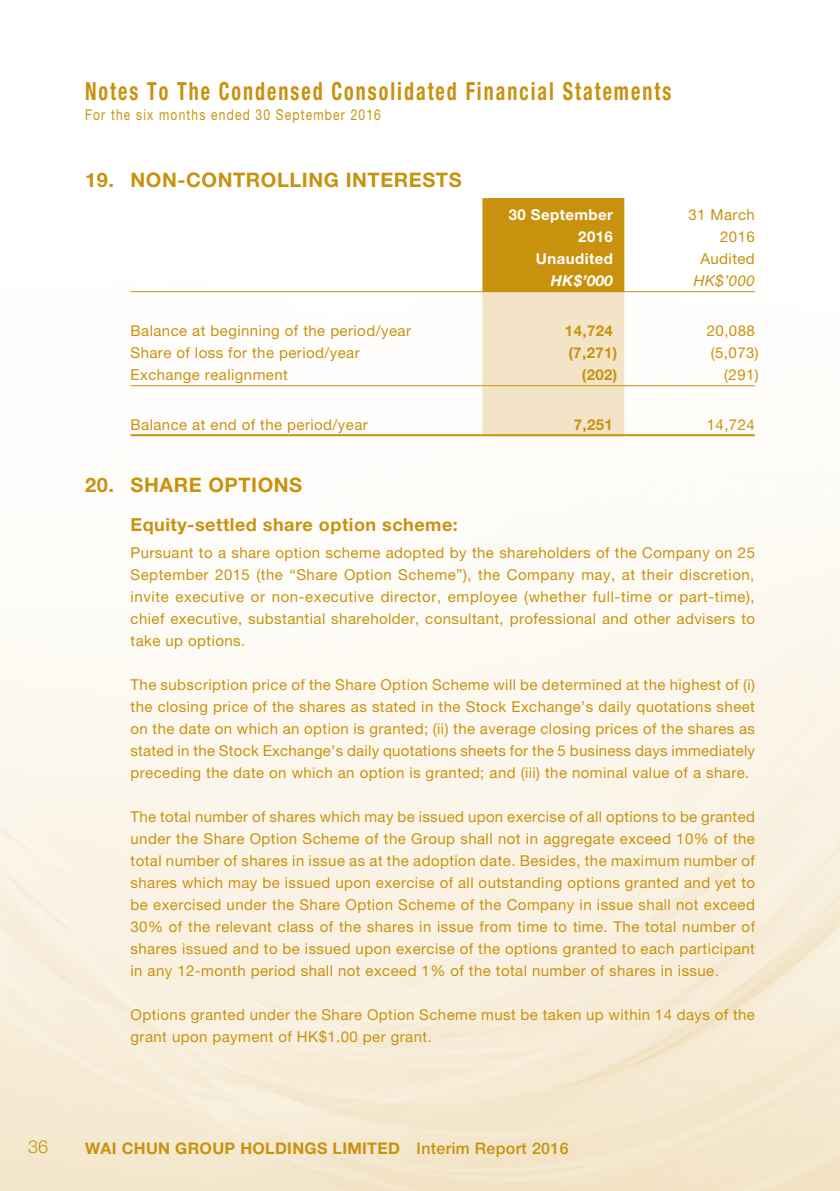
<style>
.page{position:relative;width:840px;height:1191px;background:#fff}
.page>*{position:absolute;margin:0;border:0;box-sizing:border-box;transform-origin:0 0}
.t1{font:700 condensed 25px "Helvetica Neue LT Std";letter-spacing:.1em;color:#c9920e;scale:.8 1}
._01_Heading_1{font:700 20px "Helvetica Neue LT Std";letter-spacing:.03em;color:#c9920e}
._02_Heading_2{font:700 18px "Helvetica Neue LT Std";letter-spacing:.03em;color:#c9920e}
.t2{font:300 18px "Helvetica Neue LT Std";color:#c9920e}
.t3{font:700 16px "Helvetica Neue LT Std";letter-spacing:.02em;color:#c9920e}
._00_Body_text{font:15px/22px "Helvetica Neue LT Std";letter-spacing:.03em;color:#c9920e;text-align:justify}
._50_Table_Body{font:15px "Helvetica Neue LT Std";letter-spacing:.03em;color:#c9920e}
._00_Body_text-2{font:15px "Helvetica Neue LT Std";letter-spacing:.1em;color:#c9920e;scale:.8 1}
._50_Table_Body-2{font:700 15px "Helvetica Neue LT Std";letter-spacing:.03em;color:#fff}
._50_Table_Body-3{font:700 15px "Helvetica Neue LT Std";letter-spacing:.03em;color:#c9920e}
._50_Table_Body-4{font:italic 700 15px "Helvetica Neue LT Std";color:#fff}
._50_Table_Body-5{font:italic 15px "Helvetica Neue LT Std";color:#c9920e}
.s1{font-weight:500}
</style>
<div class="page">
<img style="left:0;top:198px;width:840px;height:993px">
<svg style="left:482px;top:198px;width:142px;height:236px;background:#e2c37e"></svg>
<hr style="left:130px;top:291px;width:352px;height:1px;background:#c9920e">
<hr style="left:482px;top:291px;width:142px;height:1px;background:#c9920e">
<hr style="left:624px;top:291px;width:130px;height:1px;background:#c9920e">
<hr style="left:130px;top:385px;width:352px;height:1px;background:#c9920e">
<hr style="left:482px;top:385px;width:142px;height:1px;background:#c9920e">
<hr style="left:624px;top:385px;width:130px;height:1px;background:#c9920e">
<hr style="left:130px;top:434px;width:352px;height:2px;background:#c9920e">
<hr style="left:482px;top:434px;width:142px;height:2px;background:#c9920e">
<hr style="left:624px;top:434px;width:130px;height:2px;background:#c9920e">
<h1 class="t1" style="left:85px;top:76px;width:733px">Notes To The Condensed Consolidated Financial Statements</h1>
<p class="_00_Body_text-2" style="left:85px;top:106px;width:371px">For the six months ended 30 September 2016</p>
<p class="_01_Heading_1" style="left:85px;top:167px;width:378px">19. NON-CONTROLLING INTERESTS</p>
<p class="_50_Table_Body-2" style="left:508px;top:205px;width:106px">30 September</p>
<p class="_50_Table_Body-2" style="left:578px;top:227px;width:36px">2016</p>
<p class="_50_Table_Body" style="left:688px;top:206px;width:68px">31 March</p>
<p class="_50_Table_Body" style="left:719px;top:228px;width:36px">2016</p>
<p class="_50_Table_Body-2" style="left:535px;top:249px;width:78px">Unaudited</p>
<p class="_50_Table_Body" style="left:700px;top:250px;width:56px">Audited</p>
<p class="_50_Table_Body-4" style="left:550px;top:271px;width:63px">HK$’000</p>
<p class="_50_Table_Body-5" style="left:693px;top:272px;width:62px">HK$’000</p>
<p class="_50_Table_Body" style="left:130px;top:322px;width:282px">Balance at beginning of the period/year</p>
<p class="_50_Table_Body-3" style="left:564px;top:321px;width:49px">14,724</p>
<p class="_50_Table_Body" style="left:706px;top:322px;width:49px">20,088</p>
<p class="_50_Table_Body" style="left:130px;top:344px;width:230px">Share of loss for the period/year</p>
<p class="_50_Table_Body-3" style="left:568px;top:343px;width:50px">(7,271)</p>
<p class="_50_Table_Body" style="left:710px;top:344px;width:49px">(5,073)</p>
<p class="_50_Table_Body" style="left:130px;top:366px;width:159px">Exchange realignment</p>
<p class="_50_Table_Body-3" style="left:581px;top:365px;width:37px">(202)</p>
<p class="_50_Table_Body" style="left:723px;top:366px;width:36px">(291)</p>
<p class="_50_Table_Body" style="left:130px;top:416px;width:239px">Balance at end of the period/year</p>
<p class="_50_Table_Body-3" style="left:573px;top:415px;width:41px">7,251</p>
<p class="_50_Table_Body" style="left:706px;top:416px;width:49px">14,724</p>
<p class="_01_Heading_1" style="left:85px;top:472px;width:218px">20. SHARE OPTIONS</p>
<p class="_02_Heading_2" style="left:130px;top:513px;width:329px">Equity-settled share option scheme:</p>
<p class="_00_Body_text" style="left:130px;top:542px;width:625px">Pursuant to a share option scheme adopted by the shareholders of the Company on 25<br>September 2015 (the “Share Option Scheme”), the Company may, at their discretion, invite executive or non-executive director, employee (whether full-time or part-time), chief executive, substantial shareholder, consultant, professional and other advisers to take up options.</p>
<p class="_00_Body_text" style="left:130px;top:674px;width:625px">The subscription price of the Share Option Scheme will be determined at the highest of (i) the closing price of the shares as stated in the Stock Exchange’s daily quotations sheet on the date on which an option is granted; (ii) the average closing prices of the shares as stated in the Stock Exchange’s daily quotations sheets for the 5 business days immediately preceding the date on which an option is granted; and (iii) the nominal value of a share.</p>
<p class="_00_Body_text" style="left:130px;top:806px;width:625px">The total number of shares which may be issued upon exercise of all options to be granted under the Share Option Scheme of the Group shall not in aggregate exceed 10% of the total number of shares in issue as at the adoption date. Besides, the maximum number of shares which may be issued upon exercise of all outstanding options granted and yet to be exercised under the Share Option Scheme of the Company in issue shall not exceed 30% of the relevant class of the shares in issue from time to time. The total number of shares issued and to be issued upon exercise of the options granted to each participant in any 12-month period shall not exceed 1% of the total number of shares in issue.</p>
<p class="_00_Body_text" style="left:130px;top:1004px;width:625px">Options granted under the Share Option Scheme must be taken up within 14 days of the grant upon payment of HK$1.00 per grant.</p>
<p class="t2" style="left:28px;top:1135px;width:22px">36</p>
<p class="t3" style="left:85px;top:1138px;width:484px">WAI CHUN GROUP HOLDINGS LIMITED <span class="s1">Interim Report 2016</span></p>
</div>
